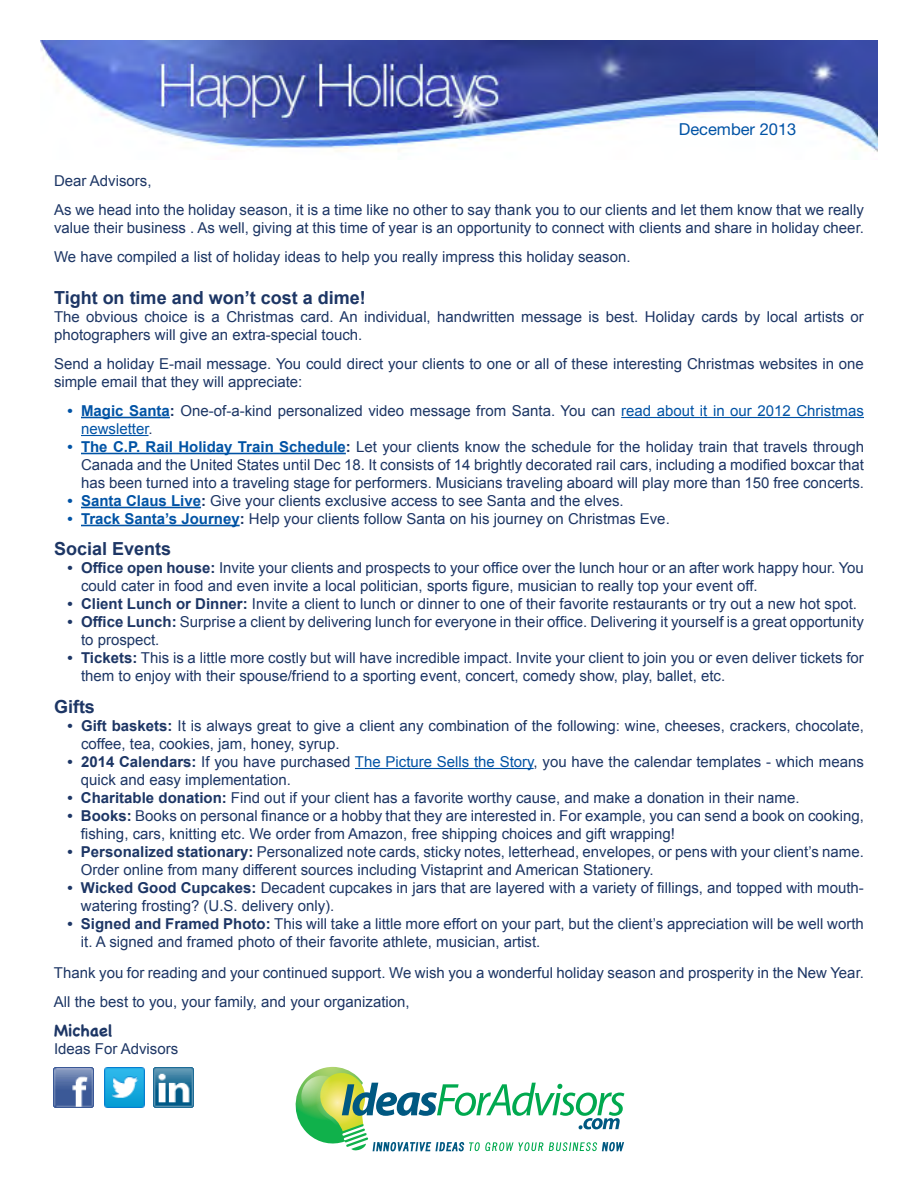
<style>
.page{position:relative;width:918px;height:1188px;background:#fff}
.page>*{position:absolute;margin:0;border:0;box-sizing:border-box;transform-origin:0 0}
.t1{font:700 18px "Arial";color:#1d3665}
.t2{font:16.5px "Helvetica Neue LT Std";color:#0053a5}
.t3{font:700 16.5px "Chalkboard";color:#1d3665}
.t4{font:15px/18px "Arial";color:#1d3665}
.s1{font-weight:700;color:#0053a5}
.s2{font-weight:700}
.s3{color:#0053a5}
</style>
<div class="page">
<hr style="left:81px;top:417px;width:89px;height:1px;background:#0053a5">
<hr style="left:621px;top:417px;width:243px;height:1px;background:#0053a5">
<hr style="left:81px;top:435px;width:68px;height:1px;background:#0053a5">
<hr style="left:81px;top:453px;width:265px;height:1px;background:#0053a5">
<hr style="left:81px;top:507px;width:120px;height:1px;background:#0053a5">
<hr style="left:81px;top:525px;width:159px;height:1px;background:#0053a5">
<hr style="left:355px;top:768px;width:179px;height:1px;background:#0053a5">
<img style="left:54px;top:1068px;width:40px;height:40px">
<img style="left:154px;top:1068px;width:40px;height:40px">
<img style="left:105px;top:1068px;width:40px;height:40px">
<img style="left:40px;top:40px;width:838px;height:112px">
<svg style="left:295px;top:1066px;width:330px;height:86px"></svg>
<p class="t2" style="left:679px;top:119px;width:119px">December 2013</p>
<p class="t4" style="left:54px;top:167px;width:811px;line-height:28.8px">Dear Advisors,<br>As we head into the holiday season, it is a time like no other to say thank you to our clients and let them know that we really</p>
<p class="t4" style="left:54px;top:214px;width:812px;line-height:28.8px">value their business . As well, giving at this time of year is an opportunity to connect with clients and share in holiday cheer.<br>We have compiled a list of holiday ideas to help you really impress this holiday season.</p>
<p class="t1" style="left:54px;top:288px;width:313px">Tight on time and won’t cost a dime!</p>
<p class="t4" style="left:54px;top:308px;width:811px">The obvious choice is a Christmas card. An individual, handwritten message is best. Holiday cards by local artists or photographers will give an extra-special touch.</p>
<p class="t4" style="left:54px;top:355px;width:811px">Send a holiday E-mail message. You could direct your clients to one or all of these interesting Christmas websites in one simple email that they will appreciate:</p>
<p class="t4" style="left:81px;top:402px;width:784px;text-indent:-14px"><span class="s1">• Magic Santa</span><span class="s2">:</span> One-of-a-kind personalized video message from Santa. You can <span class="s3">read about it in our 2012 Christmas newsletter</span>.</p>
<p class="t4" style="left:81px;top:438px;width:785px;text-align:justify;text-indent:-14px"><span class="s1">• The C.P. Rail Holiday Train Schedule</span><span class="s2">:</span> Let your clients know the schedule for the holiday train that travels through Canada and the United States until Dec 18. It consists of 14 brightly decorated rail cars, including a modified boxcar that has been turned into a traveling stage for performers. Musicians traveling aboard will play more than 150 free concerts.</p>
<p class="t4" style="left:68px;top:492px;width:558px"><span class="s1">• Santa Claus Live</span><span class="s2">:</span> Give your clients exclusive access to see Santa and the elves.</p>
<p class="t4" style="left:68px;top:510px;width:604px"><span class="s1">• Track Santa’s Journey</span><span class="s2">:</span> Help your clients follow Santa on his journey on Christmas Eve.</p>
<p class="t1" style="left:54px;top:539px;width:119px">Social Events</p>
<p class="t4" style="left:81px;top:559px;width:784px;text-indent:-14px"><span class="s2">• Office open house:</span> Invite your clients and prospects to your office over the lunch hour or an after work happy hour. You could cater in food and even invite a local politician, sports figure, musician to really top your event off.</p>
<p class="t4" style="left:68px;top:595px;width:791px"><span class="s2">• Client Lunch or Dinner:</span> Invite a client to lunch or dinner to one of their favorite restaurants or try out a new hot spot.</p>
<p class="t4" style="left:81px;top:613px;width:784px;text-indent:-14px"><span class="s2">• Office Lunch:</span> Surprise a client by delivering lunch for everyone in their office. Delivering it yourself is a great opportunity to prospect.</p>
<p class="t4" style="left:81px;top:649px;width:784px;text-indent:-14px"><span class="s2">• Tickets:</span> This is a little more costly but will have incredible impact. Invite your client to join you or even deliver tickets for them to enjoy with their spouse/friend to a sporting event, concert, comedy show, play, ballet, etc.</p>
<p class="t1" style="left:54px;top:696px;width:43px">Gifts</p>
<p class="t4" style="left:81px;top:717px;width:784px;text-indent:-14px"><span class="s2">• Gift baskets:</span> It is always great to give a client any combination of the following: wine, cheeses, crackers, chocolate, coffee, tea, cookies, jam, honey, syrup.</p>
<p class="t4" style="left:81px;top:753px;width:784px;text-indent:-13px"><span class="s2">• 2014 Calendars:</span> If you have purchased <span class="s3">The Picture Sells the Story</span>, you have the calendar templates - which means quick and easy implementation.</p>
<p class="t4" style="left:67px;top:789px;width:734px"><span class="s2">• Charitable donation:</span> Find out if your client has a favorite worthy cause, and make a donation in their name.</p>
<p class="t4" style="left:81px;top:807px;width:784px;text-indent:-14px"><span class="s2">• Books:</span> Books on personal finance or a hobby that they are interested in. For example, you can send a book on cooking, fishing, cars, knitting etc. We order from Amazon, free shipping choices and gift wrapping!</p>
<p class="t4" style="left:81px;top:843px;width:784px;text-indent:-14px"><span class="s2">• Personalized stationary:</span> Personalized note cards, sticky notes, letterhead, envelopes, or pens with your client’s name.<br>Order online from many different sources including Vistaprint and American Stationery.</p>
<p class="t4" style="left:81px;top:879px;width:784px;text-indent:-13px"><span class="s2">• Wicked Good Cupcakes:</span> Decadent cupcakes in jars that are layered with a variety of fillings, and topped with mouth&shy;watering frosting? (U.S. delivery only).</p>
<p class="t4" style="left:81px;top:915px;width:784px;text-indent:-14px"><span class="s2">• Signed and Framed Photo:</span> This will take a little more effort on your part, but the client’s appreciation will be well worth it. A signed and framed photo of their favorite athlete, musician, artist.</p>
<p class="t4" style="left:54px;top:959px;width:812px;line-height:28.8px">Thank you for reading and your continued support. We wish you a wonderful holiday season and prosperity in the New Year.<br>All the best to you, your family, and your organization,</p>
<p class="t3" style="left:54px;top:1021px;width:61px">Michael</p>
<p class="t4" style="left:54px;top:1040px;width:126px">Ideas For Advisors</p>
</div>
